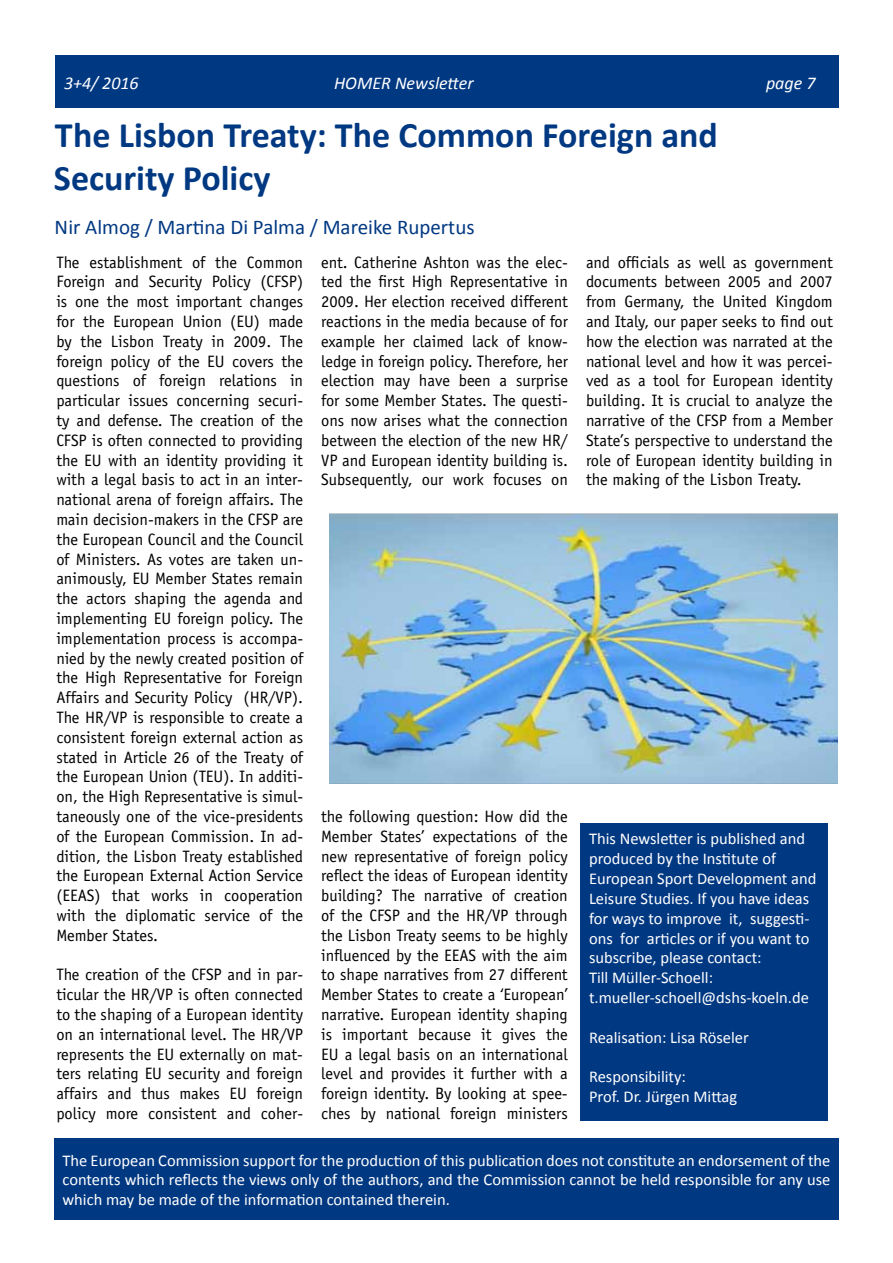
<style>
.page{position:relative;width:893px;height:1263px;background:#fff}
.page>*{position:absolute;margin:0;border:0;box-sizing:border-box;transform-origin:0 0}
.t1{font:700 36px/43.2px "Calibri";color:#003882}
.t2{font:21px "Calibri";color:#003882}
.t3{font:italic 18px "Calibri";color:#fff}
.t4{font:16.5px/19.8px "Officina Sans LT";color:#000;text-align:justify}
.t5{font:16.5px/19.8px "Calibri";color:#fff}
</style>
<div class="page">
<div style="left:56px;top:56px;width:783px;height:52px;background:#003882"></div>
<div style="left:54px;top:1138px;width:785px;height:81px;background:#003882"></div>
<img style="left:330px;top:514px;width:507px;height:269px">
<div style="left:580px;top:824px;width:248px;height:297px;background:#003882"></div>
<p class="t3" style="left:64px;top:70px;width:76px">3+4/ 2016</p>
<p class="t3" style="left:334px;top:70px;width:141px">HOMER Newsletter</p>
<p class="t3" style="left:766px;top:70px;width:51px">page 7</p>
<h1 class="t1" style="left:54px;top:114px;width:665px">The Lisbon Treaty: The Common Foreign and<br>Security Policy</h1>
<p class="t2" style="left:54px;top:213px;width:422px">Nir Almog / Martina Di Palma / Mareike Rupertus</p>
<p class="t4" style="left:56px;top:252px;width:248px">The establishment of the Common Foreign and Security Policy (CFSP) is one the most important changes for the European Union (EU) made by the Lisbon Treaty in 2009. The foreign policy of the EU covers the questions of foreign relations in particular issues concerning securi&shy;ty and defense. The creation of the CFSP is often connected to providing the EU with an identity providing it with a legal basis to act in an inter&shy;national arena of foreign affairs. The main decision-makers in the CFSP are the European Council and the Council of Ministers. As votes are taken un&shy;animously, EU Member States remain the actors shaping the agenda and implementing EU foreign policy. The implementation process is accompa&shy;nied by the newly created position of the High Representative for Foreign Affairs and Security Policy (HR/VP).<br>The HR/VP is responsible to create a consistent foreign external action as stated in Article 26 of the Treaty of the European Union (TEU). In additi&shy;on, the High Representative is simul&shy;taneously one of the vice-presidents of the European Commission. In ad&shy;dition, the Lisbon Treaty established the European External Action Service (EEAS) that works in cooperation with the diplomatic service of the Member States.</p>
<p class="t4" style="left:56px;top:965px;width:248px">The creation of the CFSP and in par&shy;ticular the HR/VP is often connected to the shaping of a European identity on an international level. The HR/VP represents the EU externally on mat&shy;ters relating EU security and foreign affairs and thus makes EU foreign policy more consistent and coher-</p>
<p class="t4" style="left:321px;top:252px;width:248px">ent. Catherine Ashton was the elec&shy;ted the first High Representative in 2009. Her election received different reactions in the media because of for example her claimed lack of know&shy;ledge in foreign policy. Therefore, her election may have been a surprise for some Member States. The questi&shy;ons now arises what the connection between the election of the new HR/ VP and European identity building is.<br>Subsequently, our work focuses on</p>
<p class="t4" style="left:321px;top:806px;width:248px">the following question: How did the Member States’ expectations of the new representative of foreign policy reflect the ideas of European identity building? The narrative of creation of the CFSP and the HR/VP through the Lisbon Treaty seems to be highly influenced by the EEAS with the aim to shape narratives from 27 different Member States to create a ‘European’ narrative. European identity shaping is important because it gives the EU a legal basis on an international level and provides it further with a foreign identity. By looking at spee&shy;ches by national foreign ministers</p>
<p class="t4" style="left:586px;top:252px;width:248px">and officials as well as government documents between 2005 and 2007 from Germany, the United Kingdom and Italy, our paper seeks to find out how the election was narrated at the national level and how it was percei&shy;ved as a tool for European identity building. It is crucial to analyze the narrative of the CFSP from a Member State’s perspective to understand the role of European identity building in the making of the Lisbon Treaty.</p>
<p class="t5" style="left:589px;top:829px;width:229px">This Newsletter is published and produced by the Institute of<br>European Sport Development and<br>Leisure Studies. If you have ideas for ways to improve it, suggesti&shy;ons for articles or if you want to subscribe, please contact:<br>Till Müller-Schoell: t.mueller-schoell@dshs-koeln.de</p>
<p class="t5" style="left:589px;top:1027px;width:161px">Realisation: Lisa Röseler</p>
<p class="t5" style="left:589px;top:1067px;width:150px">Responsibility:<br>Prof. Dr. Jürgen Mittag</p>
<p class="t5" style="left:63px;top:1150px;width:769px;text-align:justify">The European Commission support for the production of this publication does not constitute an endorsement of the contents which reflects the views only of the authors, and the Commission cannot be held responsible for any use which may be made of the information contained therein.</p>
</div>
